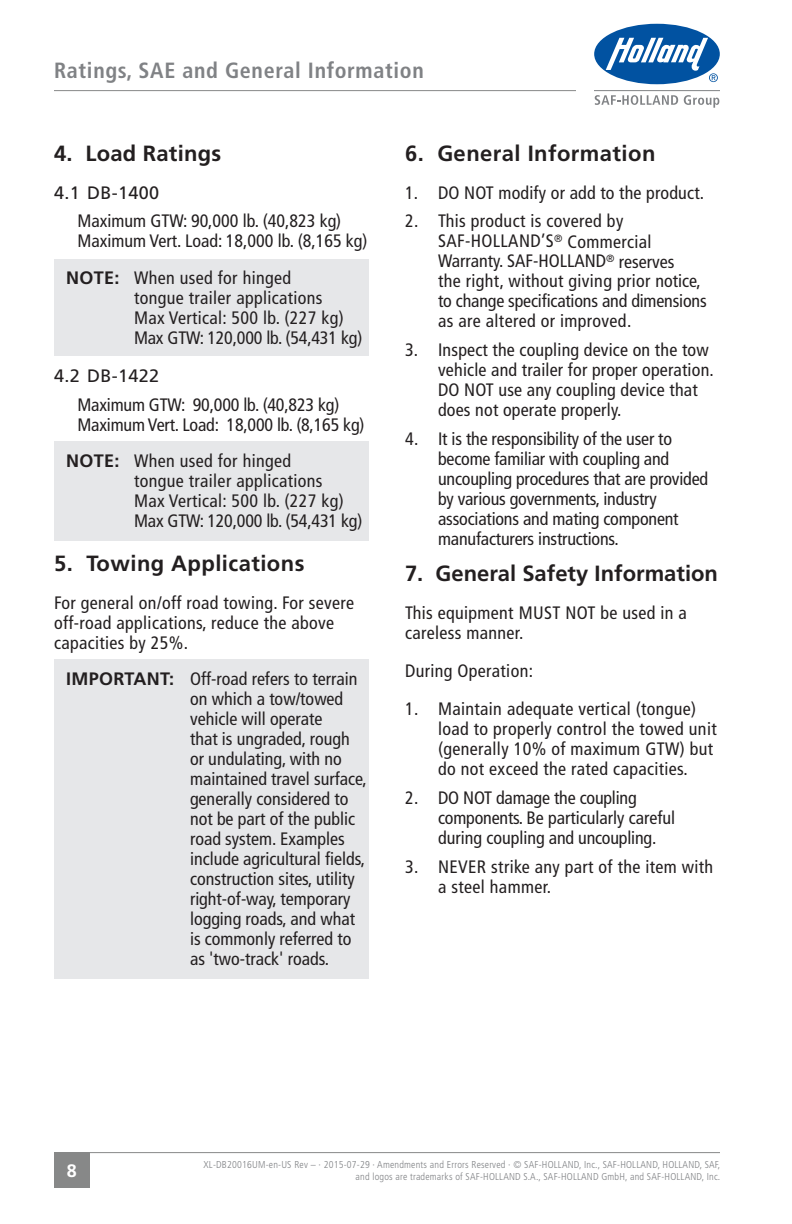
<style>
.page{position:relative;width:792px;height:1224px;background:#fff}
.page>*{position:absolute;margin:0;border:0;box-sizing:border-box;transform-origin:0 0}
.t1{font:700 22px "Frutiger LT Std";letter-spacing:.015em;color:#231f20}
.t2{font:700 condensed 22px "Frutiger LT Std";letter-spacing:.03em;color:#808285}
.t3{font:condensed 18px/20px "Frutiger LT Std";color:#231f20}
.t4{font:condensed 18px/20px "Frutiger LT Std";letter-spacing:.02em;color:#231f20}
.t5{font:18px "Frutiger LT Std";letter-spacing:.02em;color:#231f20}
.t6{font:700 18px "Frutiger LT Std";color:#fff}
.t7{font:300 condensed 10px/12px "Frutiger LT Std";letter-spacing:.02em;color:#808285;text-align:right}
.s1{font-weight:700;font-stretch:normal}
</style>
<div class="page">
<hr style="left:54px;top:1152px;width:666px;height:1px;background:#878888">
<div style="left:54px;top:1152px;width:36px;height:36px;background:#878888"></div>
<div style="left:54px;top:260px;width:315px;height:96px;background:#e6e7e9"></div>
<div style="left:54px;top:441px;width:315px;height:100px;background:#e6e7e9"></div>
<div style="left:54px;top:660px;width:315px;height:319px;background:#e6e7e9"></div>
<div style="left:594px;top:24px;width:126px;height:60px;background:#0152a1;border-radius:50%"></div>
<svg style="left:606px;top:38px;width:112px;height:44px"></svg>
<svg style="left:595px;top:95px;width:83px;height:10px"></svg>
<svg style="left:684px;top:95px;width:35px;height:13px"></svg>
<hr style="left:594px;top:90px;width:126px;height:1px;background:#808285">
<hr style="left:54px;top:90px;width:522px;height:1px;background:#878888">
<p class="t2" style="left:54px;top:57px;width:371px">Ratings, SAE and General Information</p>
<p class="t1" style="left:54px;top:140px;width:169px">4. Load Ratings</p>
<p class="t5" style="left:54px;top:182px;width:107px">4.1 DB-1400</p>
<p class="t3" style="left:77px;top:211px;width:292px">Maximum GTW: 90,000 lb. (40,823 kg)<br>Maximum Vert. Load: 18,000 lb. (8,165 kg)</p>
<p class="t4" style="left:134px;top:268px;width:230px;text-indent:-68px"><span class="s1">NOTE:</span> When used for hinged<br>tongue trailer applications<br>Max Vertical: 500 lb. (227 kg)<br>Max GTW: 120,000 lb. (54,431 kg)</p>
<p class="t5" style="left:54px;top:365px;width:107px">4.2 DB-1422</p>
<p class="t3" style="left:77px;top:395px;width:289px">Maximum GTW: 90,000 lb. (40,823 kg)<br>Maximum Vert. Load: 18,000 lb. (8,165 kg)</p>
<p class="t4" style="left:134px;top:451px;width:230px;text-indent:-68px"><span class="s1">NOTE:</span> When used for hinged<br>tongue trailer applications<br>Max Vertical: 500 lb. (227 kg)<br>Max GTW: 120,000 lb. (54,431 kg)</p>
<p class="t1" style="left:54px;top:551px;width:252px">5. Towing Applications</p>
<p class="t4" style="left:54px;top:593px;width:302px">For general on/off road towing. For severe off-road applications, reduce the above capacities by 25%.</p>
<p class="t3" style="left:190px;top:669px;width:178px;text-indent:-124px"><span class="s1">IMPORTANT:</span> Off-road refers to terrain on which a tow/towed vehicle will operate<br>that is ungraded, rough or undulating, with no maintained travel surface, generally considered to not be part of the public road system. Examples include agricultural fields, construction sites, utility right-of-way, temporary logging roads, and what is commonly referred to as 'two-track' roads.</p>
<p class="t1" style="left:405px;top:140px;width:252px">6. General Information</p>
<p class="t3" style="left:405px;top:182px;width:301px">1. DO NOT modify or add to the product.</p>
<p class="t4" style="left:438px;top:211px;width:270px;text-indent:-33px">2. This product is covered by SAF-HOLLAND’S<sup>®</sup> Commercial Warranty. SAF-HOLLAND<sup>®</sup> reserves<br>the right, without giving prior notice, to change specifications and dimensions as are altered or improved.</p>
<p class="t3" style="left:438px;top:340px;width:277px;text-indent:-33px">3. Inspect the coupling device on the tow vehicle and trailer for proper operation.<br>DO NOT use any coupling device that does not operate properly.</p>
<p class="t3" style="left:438px;top:429px;width:272px;text-indent:-33px">4. It is the responsibility of the user to become familiar with coupling and uncoupling procedures that are provided by various governments, industry associations and mating component manufacturers instructions.</p>
<p class="t1" style="left:405px;top:560px;width:315px">7. General Safety Information</p>
<p class="t4" style="left:405px;top:603px;width:283px">This equipment MUST NOT be used in a careless manner.</p>
<p class="t4" style="left:405px;top:661px;width:130px">During Operation:</p>
<p class="t4" style="left:438px;top:699px;width:280px;text-indent:-33px">1. Maintain adequate vertical (tongue) load to properly control the towed unit (generally 10% of maximum GTW) but do not exceed the rated capacities.</p>
<p class="t3" style="left:438px;top:788px;width:239px;text-indent:-33px">2. DO NOT damage the coupling components. Be particularly careful during coupling and uncoupling.</p>
<p class="t4" style="left:438px;top:857px;width:277px;text-indent:-33px">3. NEVER strike any part of the item with a steel hammer.</p>
<p class="t6" style="left:67px;top:1160px;width:12px">8</p>
<p class="t7" style="left:204px;top:1158px;width:518px">XL-DB20016UM-en-US Rev – · 2015-07-29 · Amendments and Errors Reserved · © SAF-HOLLAND, Inc., SAF-HOLLAND, HOLLAND, SAF, and logos are trademarks of SAF-HOLLAND S.A., SAF-HOLLAND GmbH, and SAF-HOLLAND, Inc.</p>
</div>
